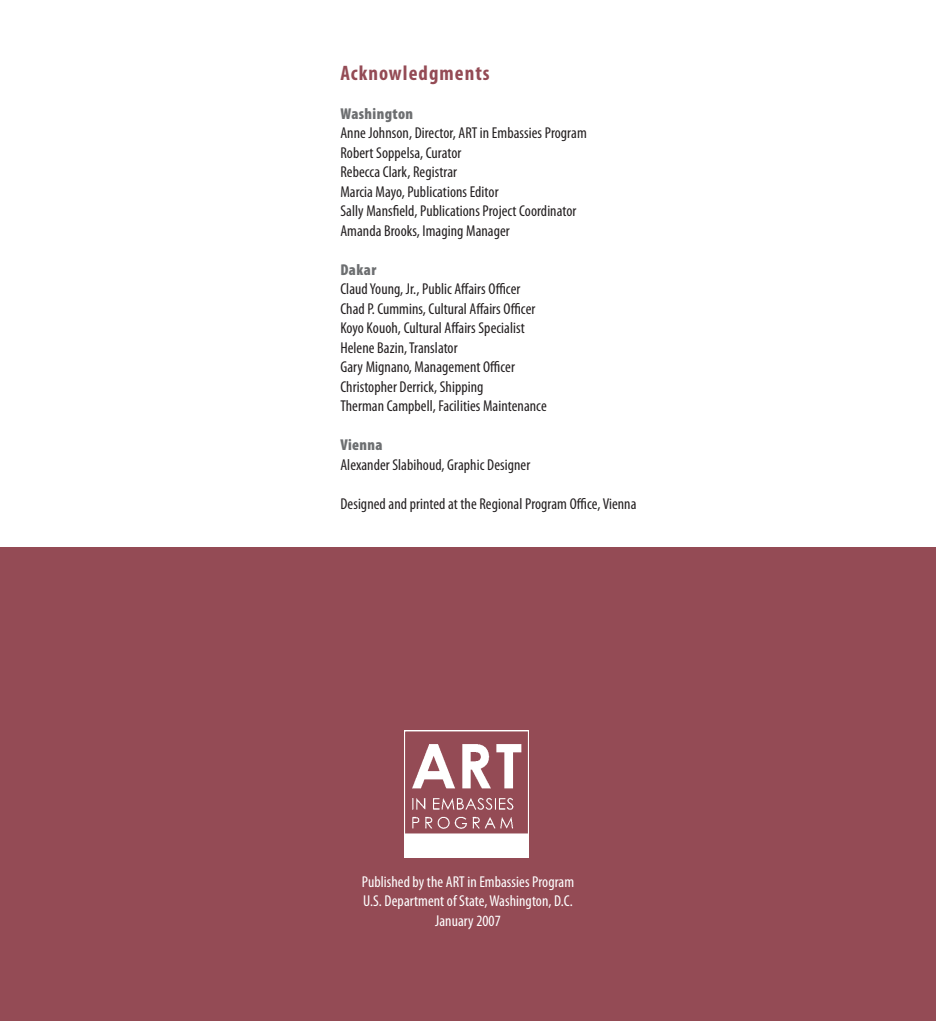
<style>
.page{position:relative;width:936px;height:1021px;background:#fff}
.page>*{position:absolute;margin:0;border:0;box-sizing:border-box;transform-origin:0 0}
.t1{font:700 condensed 21px "Myriad Pro";letter-spacing:.05em;color:#944b55}
.t2{font:condensed 15.75px/19.5px "Myriad Pro";letter-spacing:.005em;color:#231f20}
.t3{font:condensed 15.75px/19.5px "Myriad Pro";letter-spacing:.005em;color:#fff;text-align:center}
.t4{font:900 condensed 15.75px "Myriad Pro";letter-spacing:.025em;color:#6d6f71}
</style>
<div class="page">
<div style="left:0;top:547px;width:935px;height:473px;background:#944b55"></div>
<img style="left:404px;top:730px;width:124px;height:127px">
<h1 class="t1" style="left:340px;top:59px;width:151px">Acknowledgments</h1>
<p class="t4" style="left:340px;top:103px;width:74px">Washington</p>
<p class="t2" style="left:340px;top:123px;width:248px">Anne Johnson, Director, ART in Embassies Program Robert Soppelsa, Curator<br>Rebecca Clark, Registrar<br>Marcia Mayo, Publications Editor<br>Sally Mansfield, Publications Project Coordinator Amanda Brooks, Imaging Manager</p>
<p class="t4" style="left:340px;top:259px;width:37px">Dakar</p>
<p class="t2" style="left:340px;top:279px;width:208px">Claud Young, Jr., Public Affairs Officer Chad P. Cummins, Cultural Affairs Officer Koyo Kouoh, Cultural Affairs Specialist Helene Bazin, Translator<br>Gary Mignano, Management Officer Christopher Derrick, Shipping<br>Therman Campbell, Facilities Maintenance</p>
<p class="t4" style="left:340px;top:435px;width:44px">Vienna</p>
<p class="t2" style="left:340px;top:454px;width:191px">Alexander Slabihoud, Graphic Designer</p>
<p class="t2" style="left:340px;top:493px;width:297px">Designed and printed at the Regional Program Office, Vienna</p>
<p class="t3" style="left:362px;top:871px;width:214px">Published by the ART in Embassies Program<br>U.S. Department of State, Washington, D.C.<br>January 2007</p>
</div>
